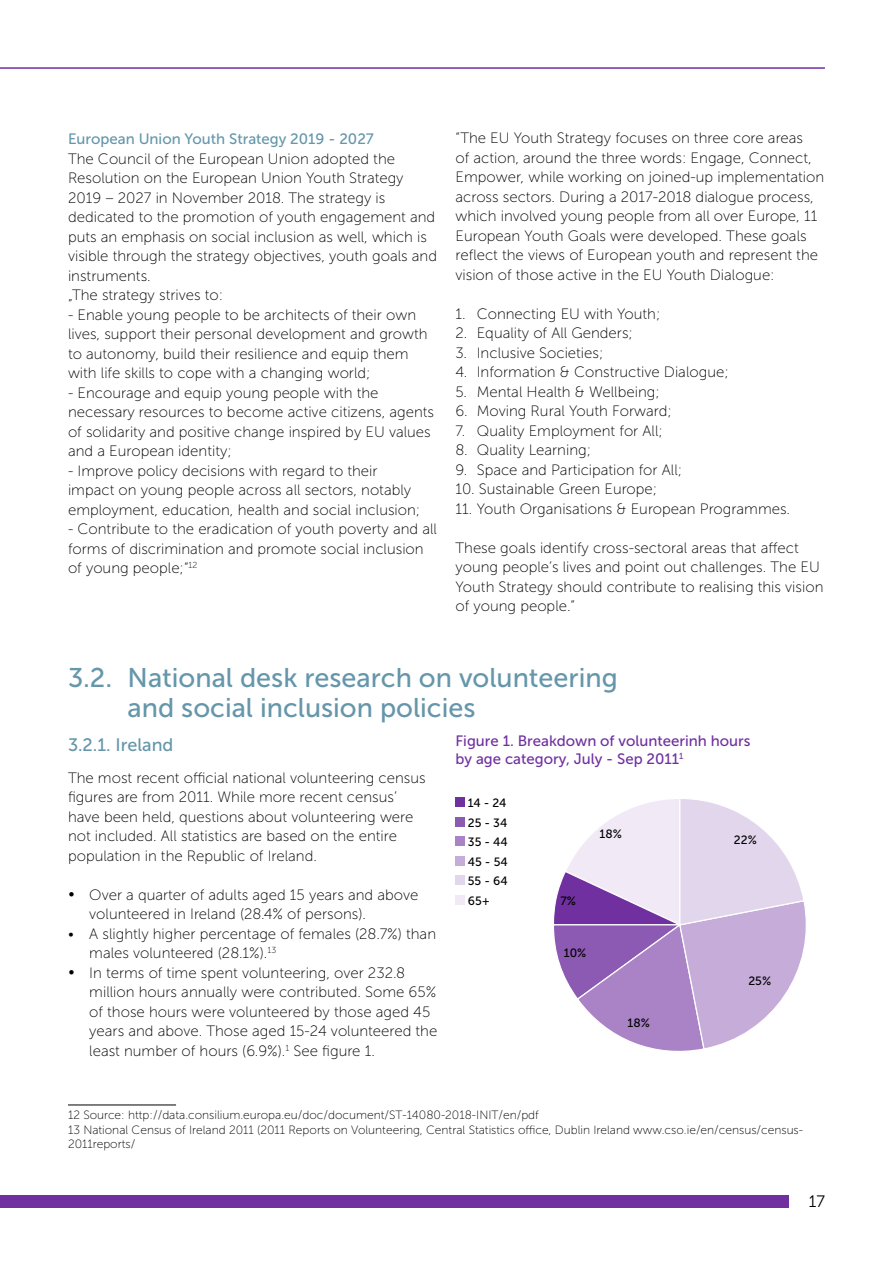
<style>
.page{position:relative;width:893px;height:1263px;background:#fff}
.page>*{position:absolute;margin:0;border:0;box-sizing:border-box;transform-origin:0 0}
.t1{font:27px/29.1px "Museo Sans 500";color:#6596aa}
.t2{font:18px "Museo Sans 500";color:#6596aa}
.t3{font:16.5px "Museo Sans 300";color:#000}
.t4{font:15px/19.5px "Museo Sans 100";color:#000}
.t5{font:15px/18px "Museo Sans 500";color:#7030a0}
.t6{font:15px "Museo Sans 500";color:#6596aa}
.t7{font:12px/14.4px "Museo Sans 100";color:#000}
.t8{font:12px/19.5px "Museo Sans 500";color:#000;text-align:justify}
</style>
<div class="page">
<div style="left:0;top:1196px;width:789px;height:12px;background:#7030a0"></div>
<hr style="left:0;top:67px;width:825px;height:2px;background:#7030a0">
<hr style="left:68px;top:1104px;width:108px;height:1px;background:#000">
<svg style="left:554px;top:799px;width:252px;height:252px"></svg>
<div style="left:455px;top:798px;width:10px;height:9px;background:#7030a0"></div>
<div style="left:455px;top:817px;width:10px;height:9px;background:#8d5ab3"></div>
<div style="left:455px;top:837px;width:10px;height:9px;background:#a983c6"></div>
<div style="left:455px;top:856px;width:10px;height:9px;background:#c6acd9"></div>
<div style="left:455px;top:876px;width:10px;height:9px;background:#e2d6ec"></div>
<div style="left:455px;top:895px;width:10px;height:9px;background:#f1eaf6"></div>
<p class="t6" style="left:68px;top:131px;width:307px">European Union Youth Strategy 2019 - 2027</p>
<p class="t4" style="left:68px;top:149px;width:371px">The Council of the European Union adopted the Resolution on the European Union Youth Strategy 2019 – 2027 in November 2018. The strategy is dedicated to the promotion of youth engagement and puts an emphasis on social inclusion as well, which is visible through the strategy objectives, youth goals and instruments.<br>„The strategy strives to:</p>
<p class="t4" style="left:68px;top:305px;width:361px">- Enable young people to be architects of their own lives, support their personal development and growth to autonomy, build their resilience and equip them with life skills to cope with a changing world;</p>
<p class="t4" style="left:68px;top:383px;width:368px">- Encourage and equip young people with the necessary resources to become active citizens, agents of solidarity and positive change inspired by EU values and a European identity;</p>
<p class="t4" style="left:68px;top:461px;width:354px">- Improve policy decisions with regard to their impact on young people across all sectors, notably employment, education, health and social inclusion;</p>
<p class="t4" style="left:68px;top:519px;width:370px">- Contribute to the eradication of youth poverty and all forms of discrimination and promote social inclusion of young people;“<sup>12</sup></p>
<p class="t4" style="left:455px;top:128px;width:370px">“The EU Youth Strategy focuses on three core areas<br>of action, around the three words: Engage, Connect, Empower, while working on joined-up implementation across sectors. During a 2017-2018 dialogue process, which involved young people from all over Europe, 11<br>European Youth Goals were developed. These goals reflect the views of European youth and represent the vision of those active in the EU Youth Dialogue:</p>
<p class="t4" style="left:455px;top:304px;width:206px">1. Connecting EU with Youth;</p>
<p class="t4" style="left:455px;top:323px;width:179px">2. Equality of All Genders;</p>
<p class="t4" style="left:455px;top:343px;width:149px">3. Inclusive Societies;</p>
<p class="t4" style="left:455px;top:362px;width:275px">4. Information &amp; Constructive Dialogue;</p>
<p class="t4" style="left:455px;top:382px;width:206px">5. Mental Health &amp; Wellbeing;</p>
<p class="t4" style="left:455px;top:401px;width:218px">6. Moving Rural Youth Forward;</p>
<p class="t4" style="left:455px;top:421px;width:209px">7. Quality Employment for All;</p>
<p class="t4" style="left:455px;top:440px;width:137px">8. Quality Learning;</p>
<p class="t4" style="left:455px;top:460px;width:228px">9. Space and Participation for All;</p>
<p class="t4" style="left:455px;top:479px;width:203px">10. Sustainable Green Europe;</p>
<p class="t4" style="left:455px;top:499px;width:336px">11. Youth Organisations &amp; European Programmes.</p>
<p class="t4" style="left:455px;top:538px;width:369px">These goals identify cross-sectoral areas that affect young people’s lives and point out challenges. The EU Youth Strategy should contribute to realising this vision of young people.”</p>
<h1 class="t1" style="left:128px;top:664px;width:492px;text-indent:-60px">3.2. National desk research on volunteering and social inclusion policies</h1>
<p class="t2" style="left:68px;top:735px;width:107px">3.2.1. Ireland</p>
<p class="t4" style="left:68px;top:768px;width:359px">The most recent official national volunteering census figures are from 2011. While more recent census’ have been held, questions about volunteering were not included. All statistics are based on the entire population in the Republic of Ireland.</p>
<p class="t4" style="left:89px;top:885px;width:331px;text-indent:-21px">• Over a quarter of adults aged 15 years and above volunteered in Ireland (28.4% of persons).</p>
<p class="t4" style="left:89px;top:924px;width:348px;text-indent:-21px">• A slightly higher percentage of females (28.7%) than males volunteered (28.1%).<sup>13</sup></p>
<p class="t4" style="left:89px;top:963px;width:350px;text-indent:-21px">• In terms of time spent volunteering, over 232.8 million hours annually were contributed. Some 65% of those hours were volunteered by those aged 45 years and above. Those aged 15-24 volunteered the least number of hours (6.9%).<sup>1</sup> See figure 1.</p>
<p class="t5" style="left:455px;top:732px;width:296px">Figure 1. Breakdown of volunteerinh hours by age category, July - Sep 2011<sup>1</sup></p>
<p class="t8" style="left:468px;top:793px;width:41px">14 - 24<br>25 - 34<br>35 - 44<br>45 - 54<br>55 - 64<br>65+</p>
<p class="t8" style="left:600px;top:824px;width:24px">18%</p>
<p class="t8" style="left:734px;top:830px;width:24px">22%</p>
<p class="t8" style="left:560px;top:891px;width:17px">7%</p>
<p class="t8" style="left:564px;top:943px;width:24px">10%</p>
<p class="t8" style="left:748px;top:971px;width:24px">25%</p>
<p class="t8" style="left:628px;top:1013px;width:24px">18%</p>
<p class="t7" style="left:68px;top:1108px;width:737px">12 Source: http://data.consilium.europa.eu/doc/document/ST-14080-2018-INIT/en/pdf<br>13 National Census of Ireland 2011 (2011 Reports on Volunteering, Central Statistics office, Dublin Ireland www.cso.ie/en/census/census-<br>2011reports/</p>
<p class="t3" style="left:809px;top:1193px;width:18px">17</p>
</div>
